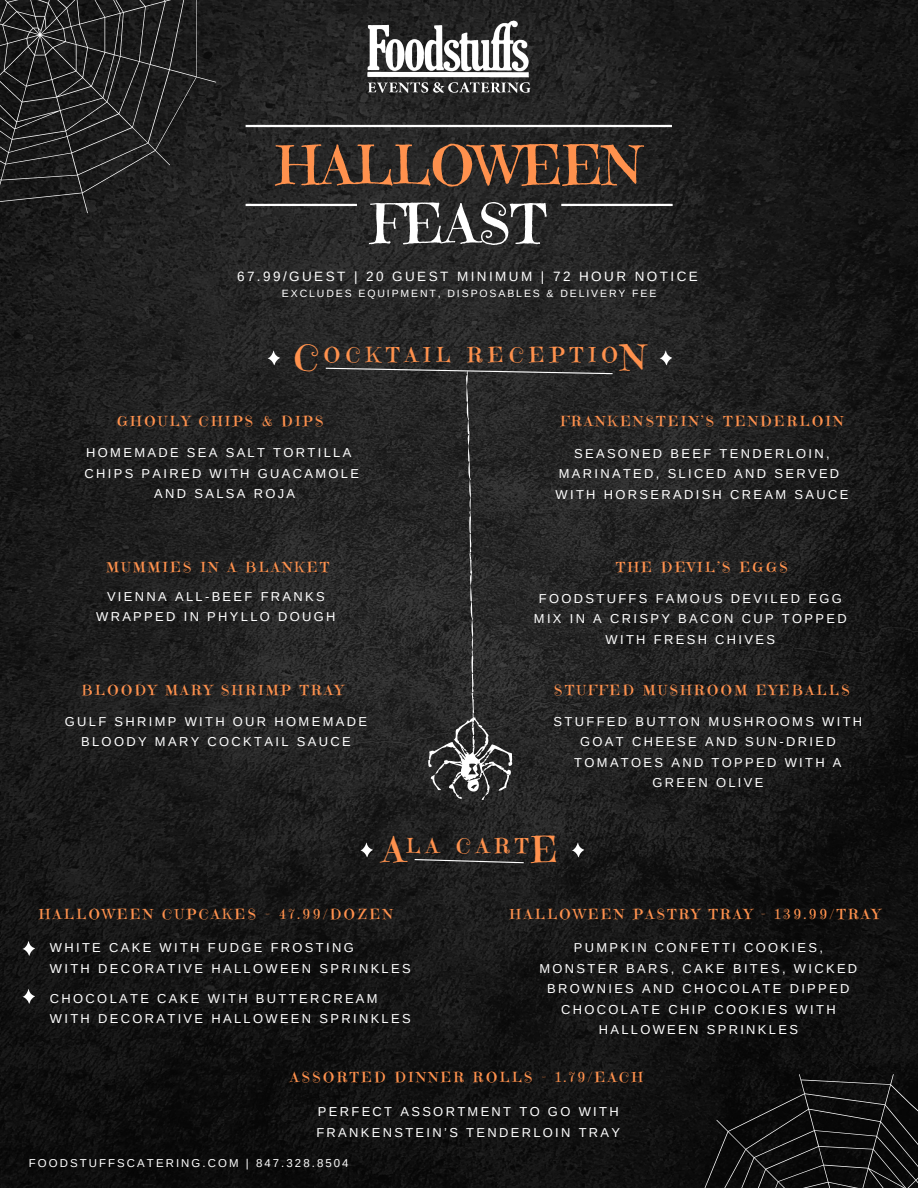
<style>
.page{position:relative;width:918px;height:1188px;background:#fff}
.page>*{position:absolute;margin:0;border:0;box-sizing:border-box;transform-origin:0 0}
.t1{font:54.15px "Emilys Candy";color:#ff914d}
.t2{font:54.15px "Emilys Candy";color:#fff}
.t3{font:35.7px "Emilys Candy";color:#ff914d}
.t4{font:20.55px "Emilys Candy";letter-spacing:.26em;color:#ff914d}
.t5{font:13.95px "Emilys Candy";letter-spacing:.18em;color:#ff914d}
.t6{font:13.5px "Arimo";letter-spacing:.18em;color:#fff}
.t7{font:12.9px/20.4px "Arimo";letter-spacing:.18em;color:#fff;text-align:center}
.t8{font:11.4px "Arimo";letter-spacing:.18em;color:#fff}
.t9{font:10.5px "Arimo";letter-spacing:.18em;color:#fff}
</style>
<div class="page">
<img style="left:0;top:0;width:918px;height:1188px">
<svg style="left:0;top:0;width:218px;height:213px;background:#262626"></svg>
<svg style="left:670px;top:1074px;width:248px;height:114px;background:#141414"></svg>
<hr style="left:246px;top:125px;width:426px;height:2px;background:#fff">
<hr style="left:246px;top:204px;width:111px;height:2px;background:#fff">
<hr style="left:561px;top:204px;width:112px;height:2px;background:#fff">
<svg style="left:268px;top:351px;width:12px;height:14px"></svg>
<svg style="left:660px;top:351px;width:12px;height:14px"></svg>
<svg style="left:325px;top:367px;width:289px;height:433px;background:#292929"></svg>
<svg style="left:414px;top:858px;width:111px;height:6px"></svg>
<svg style="left:361px;top:843px;width:12px;height:14px"></svg>
<svg style="left:572px;top:843px;width:12px;height:14px"></svg>
<img style="left:358px;top:17px;width:178px;height:84px">
<svg style="left:23px;top:941px;width:12px;height:15px"></svg>
<svg style="left:23px;top:989px;width:12px;height:15px"></svg>
<p class="t1" style="left:277px;top:132px;width:366px">HALLOWEEN</p>
<p class="t2" style="left:372px;top:190px;width:176px">FEAST</p>
<p class="t6" style="left:237px;top:269px;width:462px">67.99/GUEST | 20 GUEST MINIMUM | 72 HOUR NOTICE</p>
<p class="t9" style="left:282px;top:287px;width:376px">EXCLUDES EQUIPMENT, DISPOSABLES &amp; DELIVERY FEE</p>
<p class="t3" style="left:294px;top:335px;width:27px">C</p>
<p class="t4" style="left:324px;top:342px;width:296px">OCKTAIL RECEPTIO</p>
<p class="t3" style="left:621px;top:335px;width:27px">N</p>
<p class="t5" style="left:117px;top:413px;width:208px">GHOULY CHIPS &amp; DIPS</p>
<p class="t7" style="left:86px;top:443px;width:267px">HOMEMADE SEA SALT TORTILLA</p>
<p class="t7" style="left:84px;top:463px;width:276px">CHIPS PAIRED WITH GUACAMOLE</p>
<p class="t7" style="left:154px;top:484px;width:142px">AND SALSA ROJA</p>
<p class="t5" style="left:561px;top:413px;width:284px">FRANKENSTEIN’S TENDERLOIN</p>
<p class="t7" style="left:559px;top:443px;width:282px">SEASONED BEEF TENDERLOIN,<br>MARINATED, SLICED AND SERVED</p>
<p class="t7" style="left:556px;top:484px;width:294px">WITH HORSERADISH CREAM SAUCE</p>
<p class="t5" style="left:107px;top:558px;width:224px">MUMMIES IN A BLANKET</p>
<p class="t5" style="left:616px;top:558px;width:173px">THE DEVIL’S EGGS</p>
<p class="t7" style="left:107px;top:586px;width:219px">VIENNA ALL-BEEF FRANKS</p>
<p class="t7" style="left:96px;top:606px;width:241px">WRAPPED IN PHYLLO DOUGH</p>
<p class="t7" style="left:534px;top:588px;width:314px">FOODSTUFFS FAMOUS DEVILED EGG<br>MIX IN A CRISPY BACON CUP TOPPED<br>WITH FRESH CHIVES</p>
<p class="t5" style="left:82px;top:682px;width:263px">BLOODY MARY SHRIMP TRAY</p>
<p class="t7" style="left:65px;top:711px;width:304px">GULF SHRIMP WITH OUR HOMEMADE<br>BLOODY MARY COCKTAIL SAUCE</p>
<p class="t5" style="left:554px;top:682px;width:297px">STUFFED MUSHROOM EYEBALLS</p>
<p class="t7" style="left:554px;top:711px;width:310px">STUFFED BUTTON MUSHROOMS WITH<br>GOAT CHEESE AND SUN-DRIED<br>TOMATOES AND TOPPED WITH A<br>GREEN OLIVE</p>
<p class="t3" style="left:383px;top:828px;width:24px">A</p>
<p class="t4" style="left:406px;top:833px;width:124px">LA CART</p>
<p class="t3" style="left:531px;top:828px;width:28px">E</p>
<p class="t5" style="left:39px;top:905px;width:355px">HALLOWEEN CUPCAKES - 47.99/DOZEN</p>
<p class="t7" style="left:50px;top:938px;width:305px">WHITE CAKE WITH FUDGE FROSTING</p>
<p class="t7" style="left:50px;top:958px;width:362px">WITH DECORATIVE HALLOWEEN SPRINKLES</p>
<p class="t7" style="left:50px;top:988px;width:329px">CHOCOLATE CAKE WITH BUTTERCREAM</p>
<p class="t7" style="left:50px;top:1009px;width:362px">WITH DECORATIVE HALLOWEEN SPRINKLES</p>
<p class="t5" style="left:510px;top:905px;width:372px">HALLOWEEN PASTRY TRAY - 139.99/TRAY</p>
<p class="t7" style="left:539px;top:938px;width:319px">PUMPKIN CONFETTI COOKIES,<br>MONSTER BARS, CAKE BITES, WICKED<br>BROWNIES AND CHOCOLATE DIPPED<br>CHOCOLATE CHIP COOKIES WITH<br>HALLOWEEN SPRINKLES</p>
<p class="t5" style="left:290px;top:1069px;width:354px">ASSORTED DINNER ROLLS - 1.79/EACH</p>
<p class="t7" style="left:316px;top:1102px;width:305px;text-align:left">PERFECT ASSORTMENT TO GO WITH<br>FRANKENSTEIN’S TENDERLOIN TRAY</p>
<p class="t8" style="left:29px;top:1157px;width:321px">FOODSTUFFSCATERING.COM | 847.328.8504</p>
</div>
